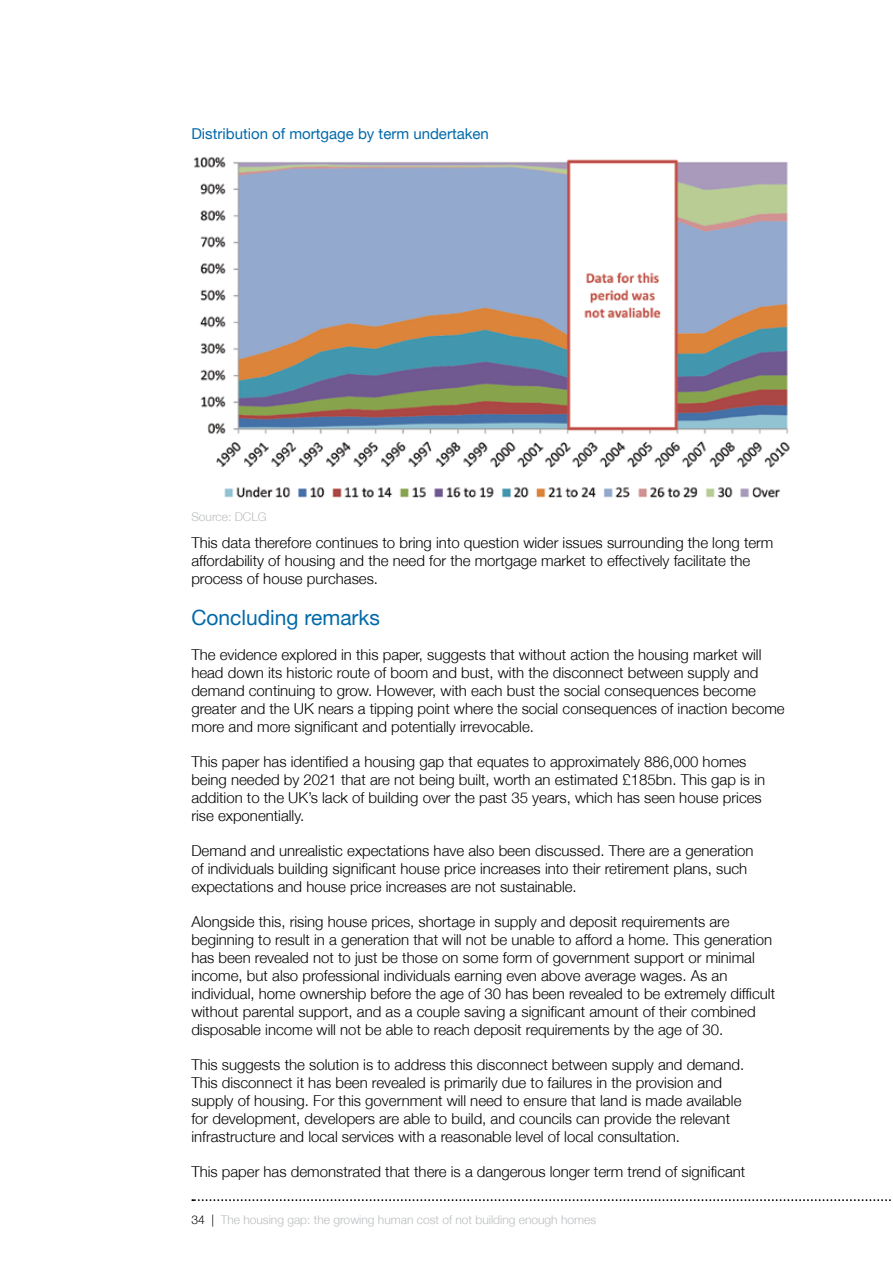
<style>
.page{position:relative;width:893px;height:1263px;background:#fff}
.page>*{position:absolute;margin:0;border:0;box-sizing:border-box;transform-origin:0 0}
.t1{font:21px "Helvetica Neue";color:#0069aa}
.t2{font:300 15px/18px "Helvetica Neue";color:#000}
.t3{font:15px "Helvetica Neue";color:#0069aa}
.t4{font:300 12px "Helvetica Neue";color:#babcbe}
.s1{color:#000}
</style>
<div class="page">
<svg style="left:192px;top:1199px;width:699px;height:2px"></svg>
<img style="left:194px;top:156px;width:596px;height:342px">
<p class="t3" style="left:191px;top:125px;width:299px">Distribution of mortgage by term undertaken</p>
<p class="t4" style="left:191px;top:510px;width:77px">Source: DCLG</p>
<p class="t2" style="left:191px;top:533px;width:584px">This data therefore continues to bring into question wider issues surrounding the long term affordability of housing and the need for the mortgage market to effectively facilitate the process of house purchases.</p>
<h1 class="t1" style="left:191px;top:605px;width:190px">Concluding remarks</h1>
<p class="t2" style="left:191px;top:645px;width:595px">The evidence explored in this paper, suggests that without action the housing market will head down its historic route of boom and bust, with the disconnect between supply and demand continuing to grow. However, with each bust the social consequences become greater and the UK nears a tipping point where the social consequences of inaction become more and more significant and potentially irrevocable.</p>
<p class="t2" style="left:191px;top:752px;width:575px">This paper has identified a housing gap that equates to approximately 886,000 homes being needed by 2021 that are not being built, worth an estimated £185bn. This gap is in addition to the UK’s lack of building over the past 35 years, which has seen house prices rise exponentially.</p>
<p class="t2" style="left:191px;top:841px;width:564px">Demand and unrealistic expectations have also been discussed. There are a generation of individuals building significant house price increases into their retirement plans, such expectations and house price increases are not sustainable.</p>
<p class="t2" style="left:191px;top:912px;width:585px">Alongside this, rising house prices, shortage in supply and deposit requirements are beginning to result in a generation that will not be unable to afford a home. This generation has been revealed not to just be those on some form of government support or minimal income, but also professional individuals earning even above average wages. As an individual, home ownership before the age of 30 has been revealed to be extremely difficult without parental support, and as a couple saving a significant amount of their combined disposable income will not be able to reach deposit requirements by the age of 30.</p>
<p class="t2" style="left:191px;top:1055px;width:554px">This suggests the solution is to address this disconnect between supply and demand.<br>This disconnect it has been revealed is primarily due to failures in the provision and supply of housing. For this government will need to ensure that land is made available for development, developers are able to build, and councils can provide the relevant infrastructure and local services with a reasonable level of local consultation.</p>
<p class="t2" style="left:191px;top:1162px;width:555px">This paper has demonstrated that there is a dangerous longer term trend of significant</p>
<p class="t4" style="left:191px;top:1212px;width:406px"><span class="s1">34 |</span> The housing gap: the growing human cost of not building enough homes</p>
</div>
